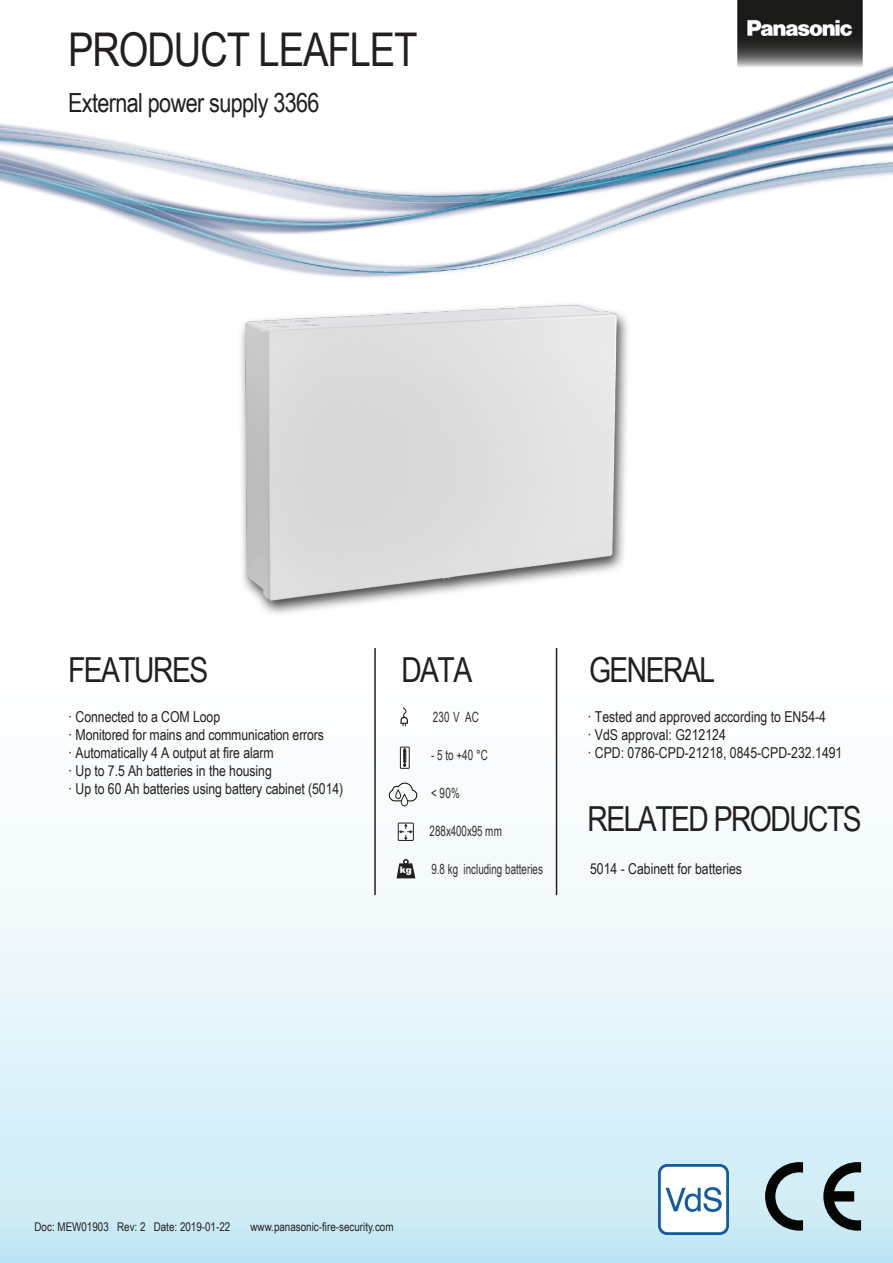
<style>
.page{position:relative;width:893px;height:1263px;background:#fff}
.page>*{position:absolute;margin:0;border:0;box-sizing:border-box;transform-origin:0 0}
.t1{font:46.5px "Arial Narrow";letter-spacing:-.025em;color:#231f20}
.t2{font:34.5px "Arial Narrow";letter-spacing:-.045em;color:#231f20}
.t3{font:26.4px "Arial Narrow";letter-spacing:-.025em;color:#231f20}
.t4{font:15px/18px "Arial Narrow";letter-spacing:-.005em;color:#231f20}
.t5{font:14.1px "Arial Narrow";color:#312f30;scale:.85 1}
.t6{font:12px "Arial Narrow";color:#231f20}
.t7{font:900 9px "Arial";color:#fff}
</style>
<div class="page">
<svg style="left:0;top:648px;width:893px;height:615px"></svg>
<img style="left:0;top:65px;width:893px;height:213px">
<svg style="left:400px;top:747px;width:9px;height:21px"></svg>
<div style="left:400px;top:747px;width:10px;height:22px;border:1px solid #231f20"></div>
<svg style="left:403px;top:749px;width:3px;height:18px"></svg>
<div style="left:398px;top:823px;width:16px;height:18px;border:1px solid #231f20"></div>
<svg style="left:399px;top:823px;width:14px;height:17px"></svg>
<svg style="left:397px;top:859px;width:18px;height:19px"></svg>
<svg style="left:389px;top:782px;width:28px;height:25px"></svg>
<svg style="left:400px;top:707px;width:8px;height:19px"></svg>
<hr style="left:374px;top:648px;width:2px;height:247px;background:#231f20">
<hr style="left:556px;top:648px;width:1px;height:247px;background:#231f20">
<img style="left:735px;top:0;width:130px;height:72px">
<svg style="left:823px;top:1162px;width:38px;height:68px;background:#718084"></svg>
<svg style="left:765px;top:1162px;width:38px;height:68px;background:#819297"></svg>
<img style="left:659px;top:1165px;width:69px;height:69px">
<img style="left:241px;top:304px;width:387px;height:310px">
<h1 class="t1" style="left:68px;top:15px;width:351px">PRODUCT LEAFLET</h1>
<h3 class="t3" style="left:68px;top:83px;width:253px">External power supply 3366</h3>
<h2 class="t2" style="left:68px;top:644px;width:142px">FEATURES</h2>
<h2 class="t2" style="left:401px;top:644px;width:72px">DATA</h2>
<h2 class="t2" style="left:589px;top:644px;width:128px">GENERAL</h2>
<p class="t4" style="left:68px;top:707px;width:154px">· Connected to a COM Loop</p>
<p class="t5" style="left:433px;top:707px;width:56px">230 V AC</p>
<p class="t4" style="left:68px;top:725px;width:277px">· Monitored for mains and communication errors<br>· Automatically 4 A output at fire alarm<br>· Up to 7.5 Ah batteries in the housing<br>· Up to 60 Ah batteries using battery cabinet (5014)</p>
<p class="t5" style="left:431px;top:745px;width:68px">- 5 to +40 °C</p>
<p class="t5" style="left:431px;top:782px;width:36px">&lt; 90%</p>
<p class="t7" style="left:400px;top:864px;width:14px">kg</p>
<p class="t5" style="left:430px;top:820px;width:87px">288x400x95 mm</p>
<p class="t5" style="left:431px;top:858px;width:133px">9.8 kg including batteries</p>
<p class="t4" style="left:587px;top:707px;width:256px">· Tested and approved according to EN54-4<br>· VdS approval: G212124<br>· CPD: 0786-CPD-21218, 0845-CPD-232.1491</p>
<h2 class="t2" style="left:587px;top:793px;width:276px">RELATED PRODUCTS</h2>
<p class="t4" style="left:590px;top:859px;width:154px">5014 - Cabinett for batteries</p>
<p class="t6" style="left:34px;top:1217px;width:197px">Doc: MEW01903 Rev: 2 Date: 2019-01-22</p>
<p class="t6" style="left:251px;top:1217px;width:145px">www.panasonic-fire-security.com</p>
</div>
